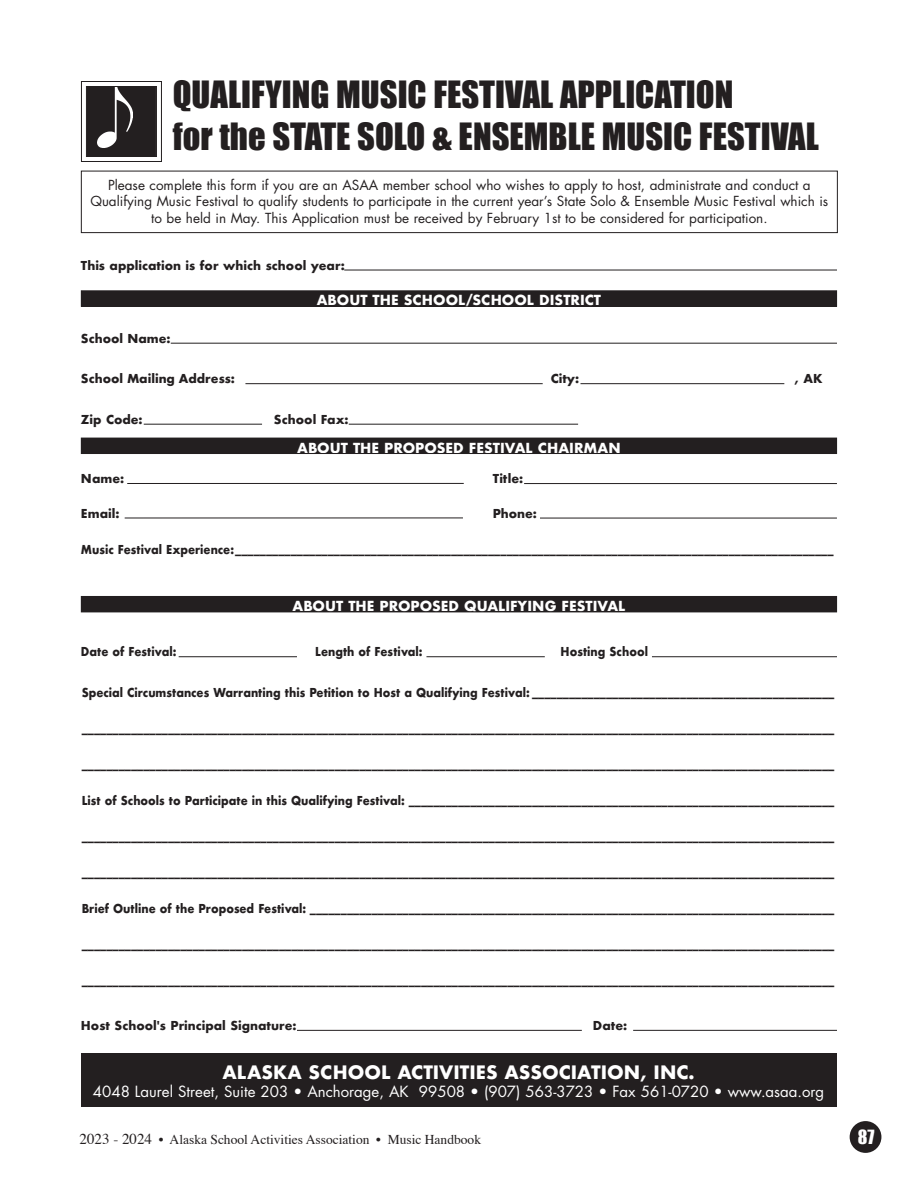
<style>
.page{position:relative;width:918px;height:1188px;background:#fff}
.page>*{position:absolute;margin:0;border:0;box-sizing:border-box;transform-origin:0 0}
.t1{font:34.5px/42px "Impact";color:#231f20}
.t2{font:700 18px "Futura";color:#fff}
.t3{font:18px "Impact";color:#fff}
.t4{font:15px "Futura";color:#fff}
.t5{font:13.5px/16.5px "Futura";color:#231f20;text-align:center}
.t6{font:700 13.5px "Futura";color:#fff}
.t7{font:13.5px "Times";color:#231f20}
.t8{font:700 12px "Futura";color:#231f20;scale:.91 1}
.t9{font:700 12px "Futura";color:#231f20}
.s1{font-size:15px}
</style>
<div class="page">
<div style="left:850px;top:1121px;width:31px;height:32px;background:#231f20;border-radius:50%"></div>
<svg style="left:81px;top:81px;width:81px;height:81px"></svg>
<div style="left:86px;top:86px;width:71px;height:71px;border:1px solid #231f20"></div>
<div style="left:81px;top:171px;width:757px;height:62px;border:1px solid #231f20"></div>
<div style="left:81px;top:291px;width:756px;height:15px;background:#231f20"></div>
<div style="left:81px;top:290px;width:756px;height:17px;border:1px solid #231f20"></div>
<div style="left:81px;top:438px;width:756px;height:16px;background:#231f20"></div>
<div style="left:81px;top:596px;width:756px;height:16px;background:#231f20"></div>
<hr style="left:171px;top:343px;width:666px;height:1px;background:#231f20">
<hr style="left:344px;top:270px;width:493px;height:1px;background:#231f20">
<hr style="left:245px;top:383px;width:298px;height:1px;background:#231f20">
<hr style="left:144px;top:424px;width:118px;height:1px;background:#231f20">
<hr style="left:127px;top:483px;width:337px;height:1px;background:#231f20">
<hr style="left:524px;top:483px;width:313px;height:1px;background:#231f20">
<hr style="left:125px;top:518px;width:338px;height:1px;background:#231f20">
<hr style="left:540px;top:518px;width:297px;height:1px;background:#231f20">
<div style="left:81px;top:1054px;width:755px;height:53px;background:#231f20"></div>
<hr style="left:580px;top:383px;width:204px;height:1px;background:#231f20">
<hr style="left:349px;top:424px;width:229px;height:1px;background:#231f20">
<hr style="left:179px;top:656px;width:118px;height:1px;background:#231f20">
<hr style="left:426px;top:656px;width:119px;height:1px;background:#231f20">
<hr style="left:652px;top:656px;width:185px;height:1px;background:#231f20">
<hr style="left:297px;top:1030px;width:285px;height:1px;background:#231f20">
<hr style="left:633px;top:1030px;width:204px;height:1px;background:#231f20">
<h1 class="t1" style="left:173px;top:74px;width:648px">QUALIFYING MUSIC FESTIVAL APPLICATION<br>for the STATE SOLO &amp; ENSEMBLE MUSIC FESTIVAL</h1>
<p class="t5" style="left:90px;top:176px;width:739px">Please complete this form if you are an ASAA member school who wishes to apply to host, administrate and conduct a<br>Qualifying Music Festival to qualify students to participate in the current year’s State Solo &amp; Ensemble Music Festival which is to be held in May. This Application must be received by February 1st to be considered for participation.</p>
<p class="t9" style="left:81px;top:257px;width:265px">This application is for which school year:</p>
<p class="t6" style="left:317px;top:291px;width:286px">ABOUT THE SCHOOL/SCHOOL DISTRICT</p>
<p class="t9" style="left:81px;top:330px;width:91px">School Name:</p>
<p class="t9" style="left:81px;top:371px;width:156px">School Mailing Address:</p>
<p class="t9" style="left:81px;top:411px;width:63px">Zip Code:</p>
<p class="t9" style="left:274px;top:411px;width:76px">School Fax:</p>
<p class="t9" style="left:551px;top:371px;width:30px">City:</p>
<p class="t9" style="left:795px;top:371px;width:29px">, AK</p>
<p class="t6" style="left:297px;top:439px;width:325px">ABOUT THE PROPOSED FESTIVAL CHAIRMAN</p>
<p class="t9" style="left:81px;top:471px;width:45px">Name:</p>
<p class="t9" style="left:493px;top:471px;width:32px">Title:</p>
<p class="t9" style="left:81px;top:505px;width:40px">Email:</p>
<p class="t9" style="left:493px;top:505px;width:46px">Phone:</p>
<p class="t8" style="left:81px;top:541px;width:829px">Music Festival Experience:_________________________________________________________________________________________________</p>
<p class="t6" style="left:293px;top:597px;width:334px">ABOUT THE PROPOSED QUALIFYING FESTIVAL</p>
<p class="t8" style="left:81px;top:644px;width:106px">Date of Festival:</p>
<p class="t8" style="left:315px;top:644px;width:119px">Length of Festival:</p>
<p class="t8" style="left:561px;top:644px;width:98px">Hosting School</p>
<p class="t8" style="left:82px;top:684px;width:829px">Special Circumstances Warranting this Petition to Host a Qualifying Festival: _________________________________________________</p>
<p class="t8" style="left:82px;top:720px;width:829px">__________________________________________________________________________________________________________________________</p>
<p class="t8" style="left:82px;top:756px;width:829px">__________________________________________________________________________________________________________________________</p>
<p class="t8" style="left:82px;top:792px;width:829px">List of Schools to Participate in this Qualifying Festival: _____________________________________________________________________</p>
<p class="t8" style="left:82px;top:828px;width:829px">__________________________________________________________________________________________________________________________</p>
<p class="t8" style="left:82px;top:864px;width:829px">__________________________________________________________________________________________________________________________</p>
<p class="t8" style="left:82px;top:900px;width:829px">Brief Outline of the Proposed Festival: _____________________________________________________________________________________</p>
<p class="t8" style="left:82px;top:936px;width:829px">__________________________________________________________________________________________________________________________</p>
<p class="t8" style="left:82px;top:972px;width:829px">__________________________________________________________________________________________________________________________</p>
<p class="t9" style="left:81px;top:1018px;width:217px">Host School's Principal Signature:</p>
<p class="t9" style="left:593px;top:1018px;width:36px">Date:</p>
<h2 class="t2" style="left:223px;top:1060px;width:474px">ALASKA SCHOOL ACTIVITIES ASSOCIATION, INC.</h2>
<p class="t4" style="left:93px;top:1081px;width:733px">4048 Laurel Street, Suite 203 • Anchorage, AK 99508 • (907) 563-3723 • Fax 561-0720 • www.asaa.org</p>
<p class="t7" style="left:80px;top:1133px;width:403px"><span class="s1">2023 - 2024</span> • Alaska School Activities Association • Music Handbook</p>
<h2 class="t3" style="left:858px;top:1126px;width:18px">87</h2>
</div>
